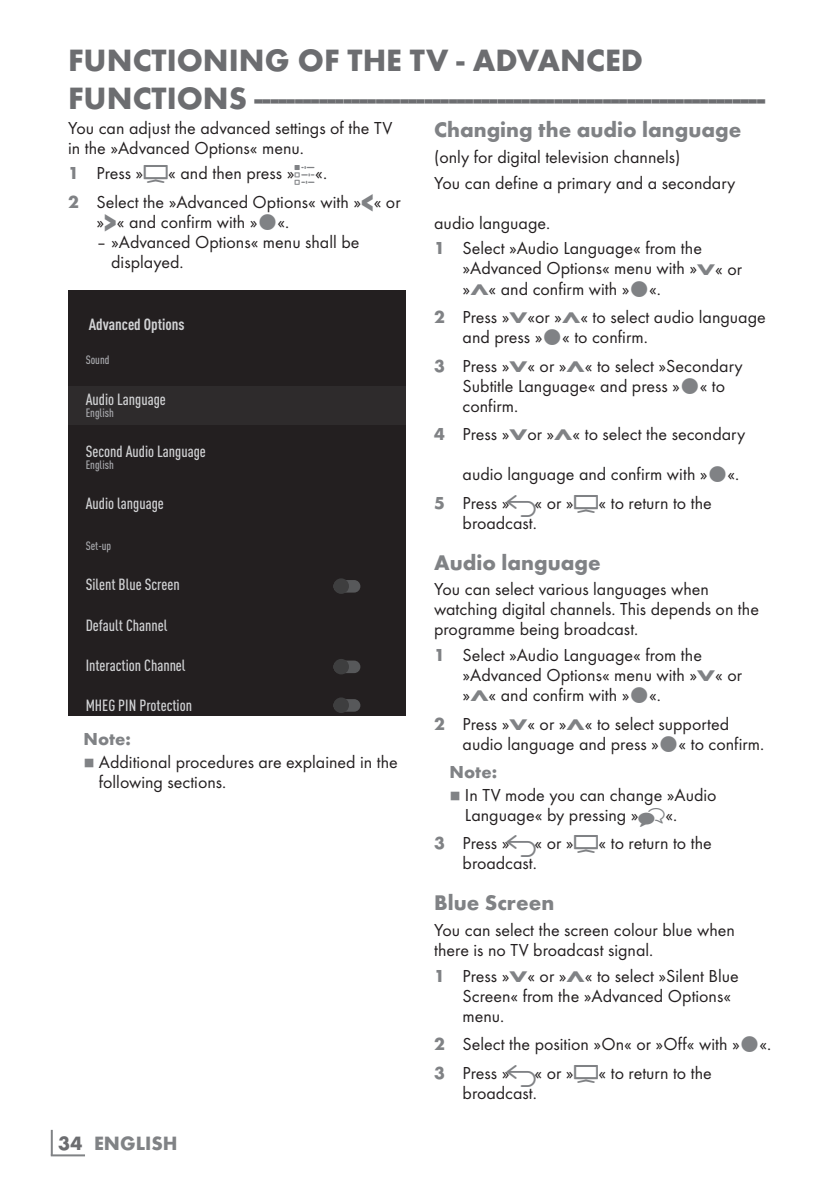
<style>
.page{position:relative;width:840px;height:1191px;background:#fff}
.page>*{position:absolute;margin:0;border:0;box-sizing:border-box;transform-origin:0 0}
.t1{font:700 32px/38.4px "Futura TOT";color:#6c6d70}
.t2{font:700 22px "Futura TOT";color:#808285}
.t3{font:700 20px "Futura TOT";color:#808285}
.t4{font:18px/20px "Futura TOT Boo";color:#231f20}
.t5{font:700 18px "Futura TOT";letter-spacing:.005em;color:#808285}
.t6{font:500 condensed 16px "DIN Pro";color:#d1d2d4}
.t7{font:700 condensed 16px "DIN Pro";color:#d1d2d4}
.t8{font:500 condensed 12px "DIN Pro";color:#a8a9ad}
.t9{font:8px "Grund Son Se";color:#808285}
.s1{font-family:"Futura TOT";font-weight:700;color:#808285}
.s2{font-family:"Arcelik TS9 Android";font-size:32px;color:#808285}
.s3{font-family:"Arcelik TS9 Android";font-size:24px;color:#808285}
.s4{font-family:"Futura TOT";font-weight:700;font-size:27.2px;color:#808285}
.s5{font-family:"Futura TOT";font-weight:700;font-size:16px;color:#808285}
.s6{color:#6c6d70}
</style>
<div class="page">
<hr style="left:51px;top:1129px;width:2px;height:26px;background:#808285">
<hr style="left:51px;top:1154px;width:34px;height:2px;background:#808285">
<div style="left:68px;top:290px;width:337px;height:426px;background:#231f20"></div>
<div style="left:68px;top:386px;width:337px;height:39px;background:#2e2b2c"></div>
<div style="left:333px;top:580px;width:27px;height:12px;background:#57585a;border-radius:6px"></div>
<div style="left:333px;top:578px;width:16px;height:16px;background:#3e3e3f;border-radius:50%"></div>
<div style="left:333px;top:660px;width:27px;height:13px;background:#57585a;border-radius:6px"></div>
<div style="left:333px;top:659px;width:16px;height:15px;background:#3e3e3f;border-radius:50%"></div>
<div style="left:333px;top:699px;width:27px;height:12px;background:#57585a;border-radius:6px"></div>
<div style="left:333px;top:697px;width:16px;height:16px;background:#3e3e3f;border-radius:50%"></div>
<h1 class="t1" style="left:68px;top:40px;width:698px">FUNCTIONING OF THE TV - ADVANCED<br>FUNCTIONS----------------------------------------------------------------</h1>
<p class="t4" style="left:68px;top:117px;width:325px">You can adjust the advanced settings of the TV in the »Advanced Options« menu.</p>
<p class="t4" style="left:68px;top:159px;width:334px;line-height:28.6px"><span class="s1">1</span> Press »<span class="s2">H</span>« and then press »<span class="s3">Q</span>«.<br><span class="s1">2</span> Select the »Advanced Options« with »<span class="s4">&lt;</span>« or</p>
<p class="t4" style="left:96px;top:212px;width:194px">»<span class="s4">&gt;</span>« and confirm with » «.</p>
<p class="t4" style="left:111px;top:232px;width:250px;text-indent:-15px">– »Advanced Options« menu shall be displayed.</p>
<p class="t2" style="left:434px;top:116px;width:308px">Changing the audio language</p>
<p class="t4" style="left:434px;top:144px;width:303px;line-height:25.6px">(only for digital television channels)<br>You can define a primary and a secondary</p>
<p class="t4" style="left:434px;top:210px;width:269px;line-height:25.6px">audio language.<br><span class="s1">1</span> Select »Audio Language« from the</p>
<p class="t4" style="left:462px;top:258px;width:281px">»Advanced Options« menu with »<span class="s5">V</span>« or »<span class="s5">Λ</span>« and confirm with » «.</p>
<p class="t4" style="left:462px;top:307px;width:305px;text-indent:-28px"><span class="s1">2</span> Press »<span class="s5">V</span>«or »<span class="s5">Λ</span>« to select audio language and press » « to confirm.</p>
<p class="t4" style="left:462px;top:355px;width:282px;text-indent:-28px"><span class="s1">3</span> Press »<span class="s5">V</span>« or »<span class="s5">Λ</span>« to select »Secondary<br>Subtitle Language« and press » « to confirm.</p>
<p class="t4" style="left:434px;top:424px;width:312px"><span class="s1">4</span> Press »<span class="s5">V</span>or »<span class="s5">Λ</span>« to select the secondary</p>
<p class="t4" style="left:434px;top:459px;width:306px;line-height:28.6px;text-indent:28px">audio language and confirm with » «.<br><span class="s1">5</span> Press » <span class="s3">R</span>« or »<span class="s2">H</span>« to return to the</p>
<p class="t4" style="left:462px;top:512px;width:76px">broadcast.</p>
<p class="t2" style="left:434px;top:548px;width:168px">Audio language</p>
<p class="t4" style="left:434px;top:579px;width:326px">You can select various languages when watching digital channels. This depends on the programme being broadcast.</p>
<p class="t4" style="left:462px;top:645px;width:281px;text-indent:-28px"><span class="s1">1</span> Select »Audio Language« from the »Advanced Options« menu with »<span class="s5">V</span>« or »<span class="s5">Λ</span>« and confirm with » «.</p>
<p class="t4" style="left:462px;top:713px;width:303px;text-indent:-28px"><span class="s1">2</span> Press »<span class="s5">V</span>« or »<span class="s5">Λ</span>« to select supported audio language and press » « to confirm.</p>
<p class="t5" style="left:449px;top:761px;width:49px">Note:</p>
<p class="t9" style="left:449px;top:791px;width:13px">7</p>
<p class="t4" style="left:464px;top:784px;width:253px">In TV mode you can change »Audio<br>Language« by pressing »<span class="s2">I</span>«.</p>
<p class="t4" style="left:462px;top:833px;width:251px;text-indent:-28px"><span class="s1">3</span> Press » <span class="s3">R</span>« or »<span class="s2">H</span>« to return to the broadcast.</p>
<p class="t2" style="left:434px;top:889px;width:121px">Blue Screen</p>
<p class="t4" style="left:434px;top:920px;width:302px">You can select the screen colour blue when there is no TV broadcast signal.</p>
<p class="t4" style="left:462px;top:965px;width:277px;text-indent:-28px"><span class="s1">1</span> Press »<span class="s5">V</span>« or »<span class="s5">Λ</span>« to select »Silent Blue<br>Screen« from the »Advanced Options« menu.</p>
<p class="t4" style="left:434px;top:1030px;width:338px;line-height:28.4px"><span class="s1">2</span> Select the position »On« or »Off« with » «.<br><span class="s1">3</span> Press » <span class="s3">R</span>« or »<span class="s2">H</span>« to return to the</p>
<p class="t4" style="left:462px;top:1082px;width:76px">broadcast.</p>
<p class="t7" style="left:89px;top:312px;width:97px">Advanced Options</p>
<p class="t8" style="left:86px;top:351px;width:25px">Sound</p>
<p class="t6" style="left:86px;top:387px;width:82px">Audio Language</p>
<p class="t8" style="left:86px;top:403px;width:30px">English</p>
<p class="t6" style="left:86px;top:439px;width:122px">Second Audio Language</p>
<p class="t8" style="left:86px;top:456px;width:30px">English</p>
<p class="t6" style="left:86px;top:492px;width:79px">Audio language</p>
<p class="t8" style="left:86px;top:537px;width:27px">Set-up</p>
<p class="t6" style="left:86px;top:573px;width:95px">Silent Blue Screen</p>
<p class="t6" style="left:86px;top:613px;width:83px">Default Channel</p>
<p class="t6" style="left:86px;top:653px;width:101px">Interaction Channel</p>
<p class="t6" style="left:86px;top:694px;width:108px">MHEG PIN Protection</p>
<p class="t5" style="left:83px;top:728px;width:49px">Note:</p>
<p class="t9" style="left:83px;top:758px;width:13px">7</p>
<p class="t4" style="left:99px;top:751px;width:300px">Additional procedures are explained in the following sections.</p>
<p class="t3" style="left:58px;top:1131px;width:121px"><span class="s6">34</span> ENGLISH</p>
</div>
